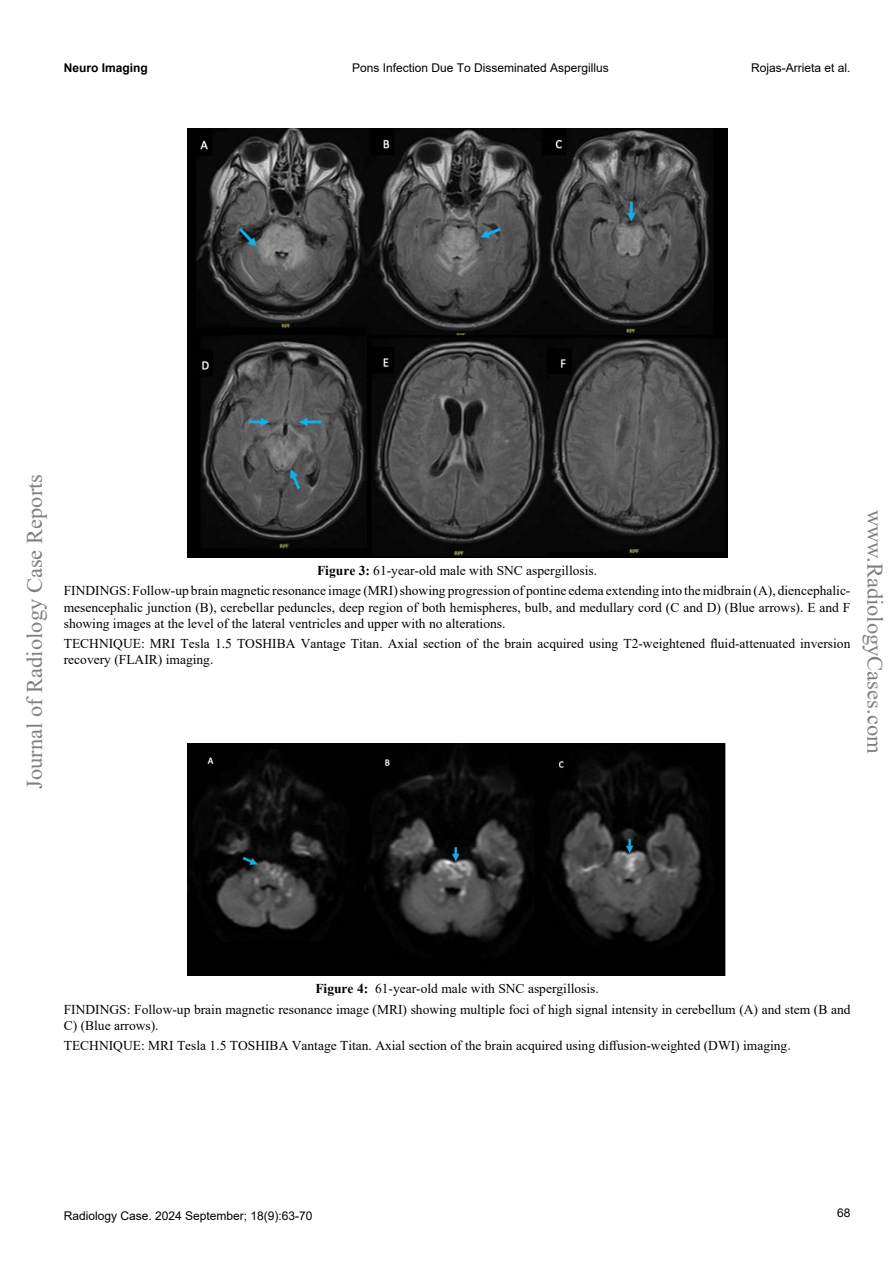
<style>
.page{position:relative;width:893px;height:1263px;background:#fff}
.page>*{position:absolute;margin:0;border:0;box-sizing:border-box;transform-origin:0 0}
.t1{font:22.5px "Times New Roman";color:#7f8080}
.t2{font:13.5px/20.4px "Times New Roman";color:#000}
.t3{font:12px "Arial";color:#000}
.t4{font:700 12px "Arial";color:#000}
.s1{font-weight:700}
</style>
<div class="page">
<img style="left:187px;top:129px;width:540px;height:428px">
<img style="left:187px;top:743px;width:539px;height:232px">
<p class="t4" style="left:64px;top:60px;width:86px">Neuro Imaging</p>
<p class="t3" style="left:352px;top:60px;width:258px">Pons Infection Due To Disseminated Aspergillus</p>
<p class="t3" style="left:751px;top:60px;width:101px">Rojas-Arrieta et al.</p>
<h1 class="t1" style="left:19px;top:789px;width:316px;rotate:-90deg">Journal of Radiology Case Reports</h1>
<p class="t2" style="left:64px;top:560px;width:788px;text-align:center"><span class="s1">Figure 3:</span> 61-year-old male with SNC aspergillosis.<br>FINDINGS: Follow-up brain magnetic resonance image (MRI) showing progression of pontine edema extending into the midbrain (A), diencephalic-</p>
<p class="t2" style="left:64px;top:598px;width:788px;line-height:16.2px">mesencephalic junction (B), cerebellar peduncles, deep region of both hemispheres, bulb, and medullary cord (C and D) (Blue arrows). E and F showing images at the level of the lateral ventricles and upper with no alterations.</p>
<p class="t2" style="left:64px;top:635px;width:788px;line-height:16.2px">TECHNIQUE: MRI Tesla 1.5 TOSHIBA Vantage Titan. Axial section of the brain acquired using T2-weightened fluid-attenuated inversion recovery (FLAIR) imaging.</p>
<h1 class="t1" style="left:891px;top:510px;width:245px;rotate:90deg">www.RadiologyCases.com</h1>
<p class="t2" style="left:64px;top:978px;width:788px;text-align:center"><span class="s1">Figure 4:</span> 61-year-old male with SNC aspergillosis.<br>FINDINGS: Follow-up brain magnetic resonance image (MRI) showing multiple foci of high signal intensity in cerebellum (A) and stem (B and</p>
<p class="t2" style="left:64px;top:1014px;width:728px">C) (Blue arrows).<br>TECHNIQUE: MRI Tesla 1.5 TOSHIBA Vantage Titan. Axial section of the brain acquired using diffusion-weighted (DWI) imaging.</p>
<p class="t3" style="left:64px;top:1208px;width:250px">Radiology Case. 2024 September; 18(9):63-70</p>
<p class="t3" style="left:837px;top:1204px;width:15px">68</p>
</div>
